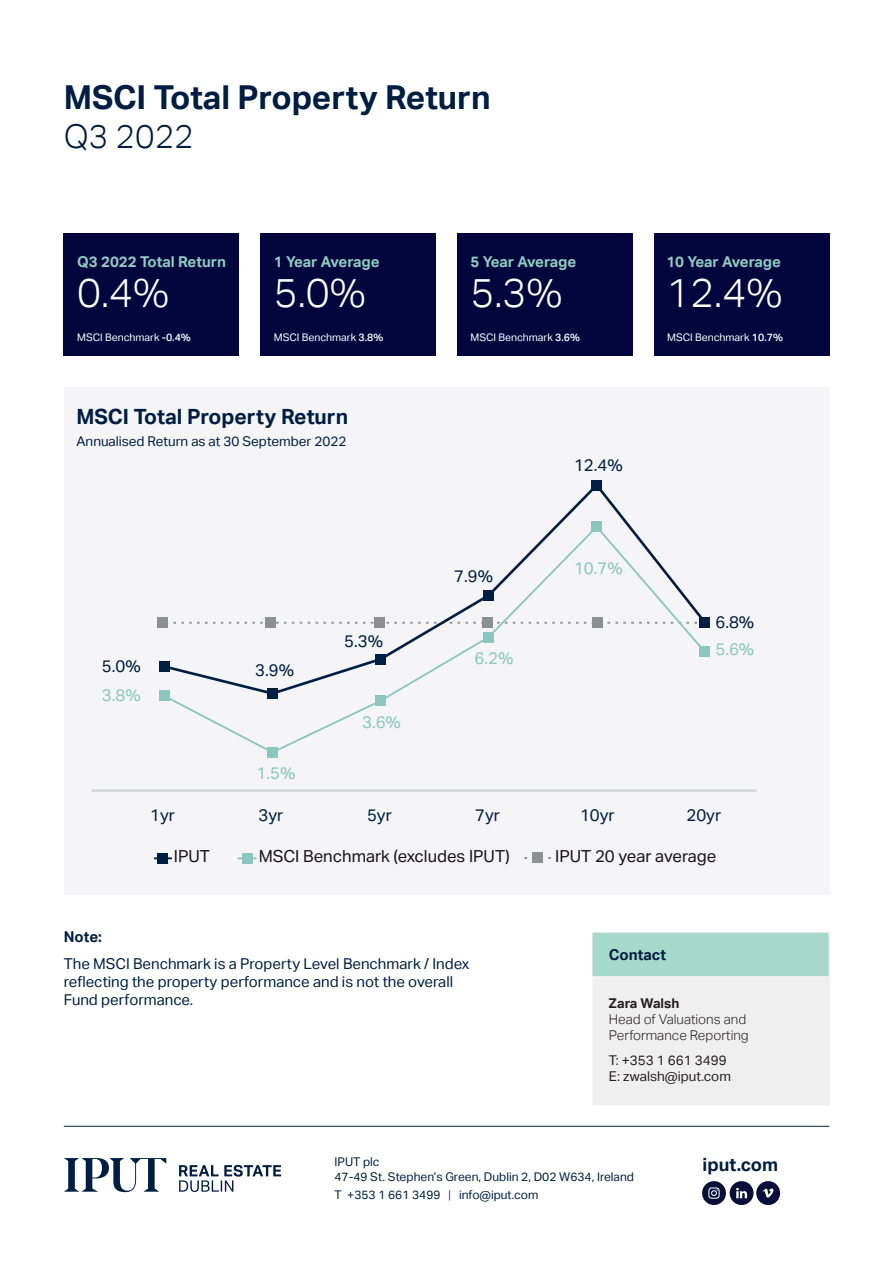
<style>
.page{position:relative;width:893px;height:1263px;background:#fff}
.page>*{position:absolute;margin:0;border:0;box-sizing:border-box;transform-origin:0 0}
.t1{font:300 40.5px "Aktiv Grotesk";color:#fff}
.t2{font:700 33px "Aktiv Grotesk";color:#001e41}
.t3{font:300 33px "Aktiv Grotesk";color:#001e41}
.t4{font:700 21px "Aktiv Grotesk";color:#001e41}
.t5{font:700 18.3px "Aktiv Grotesk";color:#001e41}
.t6{font:16.65px/29.4px "Aktiv Grotesk";color:#001e41}
.t7{font:16.65px "Aktiv Grotesk";color:#171419}
.t8{font:16.65px "Aktiv Grotesk";color:#8bc7be}
.t9{font:15px/18px "Aktiv Grotesk";color:#001e41}
.t10{font:700 15px "Aktiv Grotesk";color:#90cbc1}
.t11{font:700 15px "Aktiv Grotesk";color:#001e41}
.t12{font:300 13.5px/16.2px "Aktiv Grotesk";color:#231f20}
.t13{font:13.5px "Aktiv Grotesk";color:#001e41}
.t14{font:13.5px "Aktiv Grotesk";color:#231f20}
.t15{font:700 13.5px "Aktiv Grotesk";color:#231f20}
.Details{font:12px "Aktiv Grotesk";color:#001e41}
.IPUT{font:12px "Aktiv Grotesk";color:#001e41}
.t16{font:10.5px "Aktiv Grotesk";color:#fff}
.s1{font-weight:500}
.s2{color:#8bc7be}
.s3{font-weight:300}
</style>
<div class="page">
<hr style="left:64px;top:1126px;width:765px;height:1px;background:#001e41">
<div style="left:64px;top:387px;width:765px;height:508px;background:#f5f4f6"></div>
<svg style="left:179px;top:1165px;width:102px;height:27px"></svg>
<svg style="left:64px;top:1158px;width:102px;height:34px"></svg>
<svg style="left:702px;top:1181px;width:78px;height:24px"></svg>
<div style="left:64px;top:233px;width:175px;height:122px;background:#02063d"></div>
<div style="left:457px;top:233px;width:175px;height:122px;background:#02063d"></div>
<div style="left:260px;top:233px;width:176px;height:122px;background:#02063d"></div>
<div style="left:654px;top:233px;width:175px;height:122px;background:#02063d"></div>
<div style="left:592px;top:932px;width:237px;height:45px;background:#a6d9ca"></div>
<div style="left:592px;top:977px;width:237px;height:129px;background:#efeff0"></div>
<hr style="left:592px;top:977px;width:1px;height:128px;background:#fff">
<hr style="left:592px;top:1105px;width:237px;height:1px;background:#fff">
<hr style="left:592px;top:932px;width:237px;height:1px;background:#fff">
<hr style="left:592px;top:932px;width:1px;height:44px;background:#fff">
<hr style="left:592px;top:976px;width:237px;height:1px;background:#fff">
<div style="left:157px;top:617px;width:11px;height:11px;background:#8d9091"></div>
<hr style="left:91px;top:789px;width:666px;height:3px;background:#d2d5d5">
<svg style="left:154px;top:857px;width:18px;height:2px"></svg>
<svg style="left:238px;top:857px;width:19px;height:2px"></svg>
<svg style="left:524px;top:857px;width:27px;height:2px"></svg>
<div style="left:158px;top:853px;width:10px;height:11px;background:#001e41"></div>
<div style="left:242px;top:853px;width:11px;height:11px;background:#8bc7be"></div>
<div style="left:533px;top:853px;width:10px;height:10px;background:#8d9091"></div>
<svg style="left:170px;top:697px;width:219px;height:54px"></svg>
<svg style="left:161px;top:489px;width:541px;height:208px"></svg>
<div style="left:159px;top:691px;width:11px;height:10px;background:#8bc7be"></div>
<div style="left:267px;top:747px;width:11px;height:11px;background:#8bc7be"></div>
<div style="left:375px;top:696px;width:11px;height:10px;background:#8bc7be"></div>
<div style="left:483px;top:632px;width:11px;height:10px;background:#8bc7be"></div>
<div style="left:591px;top:521px;width:11px;height:11px;background:#8bc7be"></div>
<div style="left:699px;top:646px;width:11px;height:11px;background:#8bc7be"></div>
<div style="left:159px;top:661px;width:11px;height:11px;background:#001e41"></div>
<div style="left:267px;top:688px;width:11px;height:11px;background:#001e41"></div>
<div style="left:375px;top:654px;width:11px;height:10px;background:#001e41"></div>
<div style="left:483px;top:590px;width:11px;height:11px;background:#001e41"></div>
<div style="left:591px;top:480px;width:11px;height:10px;background:#001e41"></div>
<div style="left:699px;top:617px;width:11px;height:11px;background:#001e41"></div>
<p class="t2" style="left:64px;top:78px;width:428px">MSCI Total Property Return</p>
<p class="t3" style="left:64px;top:118px;width:131px">Q3 2022</p>
<p class="t10" style="left:77px;top:253px;width:150px">Q3 2022 Total Return</p>
<p class="t1" style="left:77px;top:270px;width:93px">0.4%</p>
<p class="t10" style="left:274px;top:253px;width:107px">1 Year Average</p>
<p class="t1" style="left:274px;top:270px;width:93px">5.0%</p>
<p class="t10" style="left:471px;top:253px;width:107px">5 Year Average</p>
<p class="t1" style="left:471px;top:270px;width:93px">5.3%</p>
<p class="t10" style="left:666px;top:253px;width:116px">10 Year Average</p>
<p class="t1" style="left:666px;top:270px;width:117px">12.4%</p>
<p class="t16" style="left:77px;top:332px;width:115px">MSCI Benchmark <span class="s1">-0.4%</span></p>
<p class="t16" style="left:274px;top:332px;width:111px">MSCI Benchmark <span class="s1">3.8%</span></p>
<p class="t16" style="left:471px;top:332px;width:111px">MSCI Benchmark <span class="s1">3.6%</span></p>
<p class="t16" style="left:667px;top:332px;width:117px">MSCI Benchmark <span class="s1">10.7%</span></p>
<p class="t4" style="left:77px;top:404px;width:273px">MSCI Total Property Return</p>
<p class="t13" style="left:77px;top:433px;width:271px">Annualised Return as at 30 September 2022</p>
<p class="t6" style="left:102px;top:652px;width:40px">5.0%<br><span class="s2">3.8%</span></p>
<p class="t6" style="left:255px;top:657px;width:40px">3.9%</p>
<p class="t8" style="left:256px;top:766px;width:40px">1.5%</p>
<p class="t6" style="left:344px;top:627px;width:40px">5.3%</p>
<p class="t8" style="left:362px;top:716px;width:40px">3.6%</p>
<p class="t6" style="left:454px;top:563px;width:40px">7.9%</p>
<p class="t8" style="left:475px;top:652px;width:40px">6.2%</p>
<p class="t6" style="left:574px;top:452px;width:50px">12.4%</p>
<p class="t8" style="left:574px;top:561px;width:50px">10.7%</p>
<p class="t6" style="left:715px;top:610px;width:40px;line-height:27px">6.8%<br><span class="s2">5.6%</span></p>
<p class="t6" style="left:150px;top:801px;width:26px">1yr</p>
<p class="t6" style="left:259px;top:801px;width:26px">3yr</p>
<p class="t6" style="left:367px;top:801px;width:26px">5yr</p>
<p class="t6" style="left:475px;top:801px;width:26px">7yr</p>
<p class="t6" style="left:580px;top:801px;width:36px">10yr</p>
<p class="t6" style="left:686px;top:801px;width:36px">20yr</p>
<p class="t7" style="left:174px;top:850px;width:38px">IPUT</p>
<p class="t7" style="left:259px;top:850px;width:253px">MSCI Benchmark (excludes IPUT)</p>
<p class="t7" style="left:555px;top:850px;width:163px">IPUT 20 year average</p>
<p class="t11" style="left:64px;top:928px;width:40px">Note:</p>
<p class="t9" style="left:64px;top:955px;width:407px">The MSCI Benchmark is a Property Level Benchmark / Index reflecting the property performance and is not the overall<br>Fund performance.</p>
<p class="t11" style="left:609px;top:946px;width:59px">Contact</p>
<p class="t15" style="left:609px;top:995px;width:72px">Zara Walsh</p>
<p class="t12" style="left:609px;top:1011px;width:141px">Head of Valuations and<br>Performance Reporting</p>
<p class="t14" style="left:609px;top:1052px;width:119px">T: +353 1 661 3499</p>
<p class="t14" style="left:609px;top:1068px;width:124px">E: zwalsh@iput.com</p>
<p class="IPUT" style="left:334px;top:1155px;width:47px">IPUT plc</p>
<p class="t5" style="left:703px;top:1154px;width:77px">iput.com</p>
<p class="Details" style="left:334px;top:1170px;width:301px">47-49 St. Stephen’s Green, Dublin 2, D02 W634, Ireland</p>
<p class="Details" style="left:334px;top:1188px;width:205px">T +353 1 661 3499 <span class="s3">|</span> info@iput.com</p>
</div>
